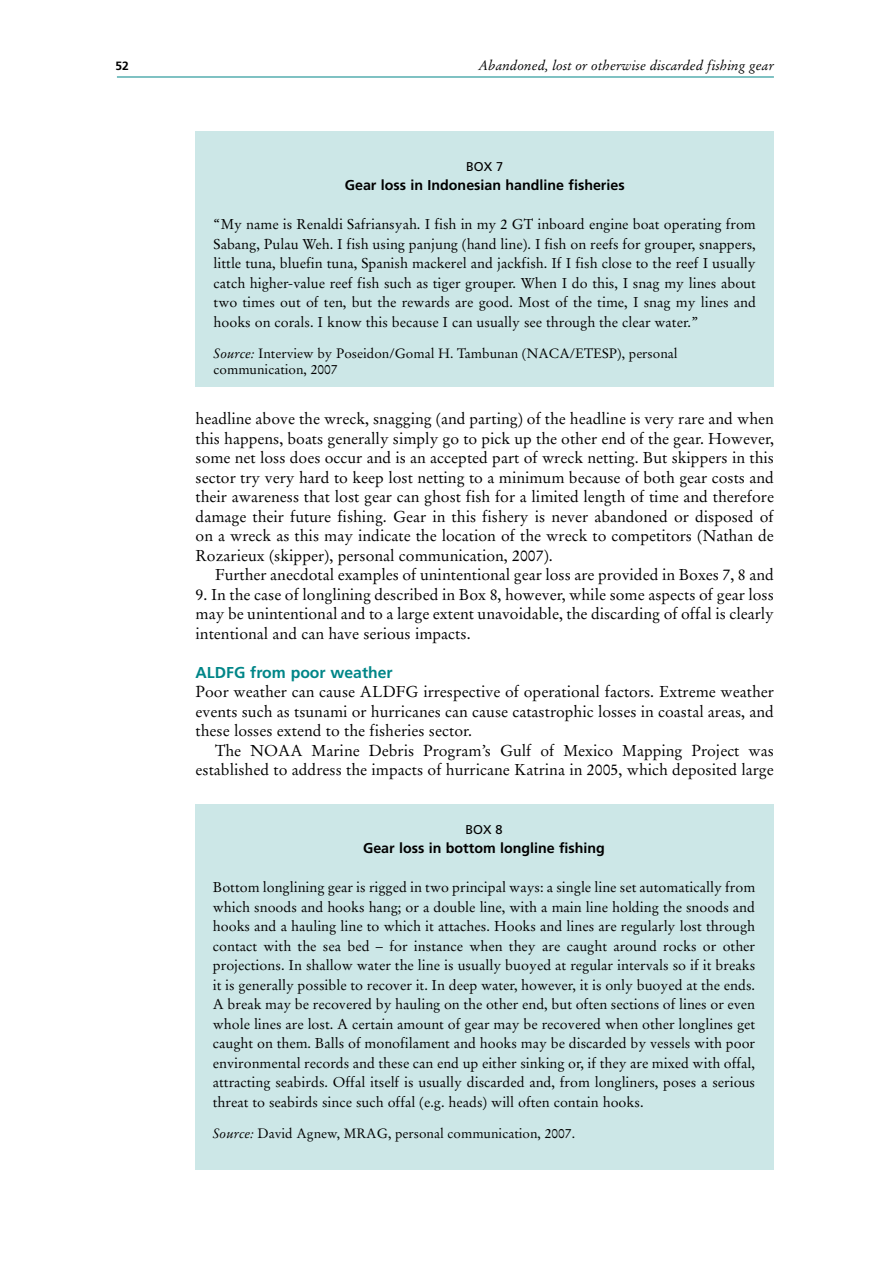
<style>
.page{position:relative;width:893px;height:1263px;background:#fff}
.page>*{position:absolute;margin:0;border:0;box-sizing:border-box;transform-origin:0 0}
.t1{font:15.75px/19.5px "Stempel Garamond LT Std";color:#000;text-align:justify}
.t2{font:700 15.75px "Frutiger LT Std";color:#008688}
.t3{font:14.25px/19.5px "Stempel Garamond LT Std";color:#000;text-align:justify}
.t4{font:700 14.25px "Frutiger LT Std";color:#000}
.t5{font:13.5px/15.8px "Stempel Garamond LT Std";color:#000}
.t6{font:italic 13.5px "Stempel Garamond LT Std";color:#000}
.t7{font:12.75px "Frutiger LT Std";color:#000}
.t8{font:700 12px "Frutiger LT Std";color:#000}
.s1{font-style:italic}
</style>
<div class="page">
<hr style="left:117px;top:77px;width:657px;height:1px;background:#008688">
<div style="left:195px;top:804px;width:578px;height:365px;background:#cce7e7"></div>
<div style="left:196px;top:132px;width:578px;height:255px;background:#cce7e7"></div>
<p class="t8" style="left:116px;top:59px;width:15px">52</p>
<p class="t6" style="left:478px;top:57px;width:297px">Abandoned, lost or otherwise discarded fishing gear</p>
<p class="t7" style="left:466px;top:159px;width:39px">BOX 7</p>
<p class="t4" style="left:345px;top:177px;width:281px">Gear loss in Indonesian handline fisheries</p>
<p class="t3" style="left:214px;top:215px;width:544px">“My name is Renaldi Safriansyah. I fish in my 2 GT inboard engine boat operating from Sabang, Pulau Weh. I fish using panjung (hand line). I fish on reefs for grouper, snappers, little tuna, bluefin tuna, Spanish mackerel and jackfish. If I fish close to the reef I usually catch higher-value reef fish such as tiger grouper. When I do this, I snag my lines about two times out of ten, but the rewards are good. Most of the time, I snag my lines and hooks on corals. I know this because I can usually see through the clear water.”</p>
<p class="t5" style="left:214px;top:345px;width:465px"><span class="s1">Source:</span> Interview by Poseidon/Gomal H. Tambunan (NACA/ETESP), personal communication, 2007</p>
<p class="t1" style="left:196px;top:409px;width:580px">headline above the wreck, snagging (and parting) of the headline is very rare and when this happens, boats generally simply go to pick up the other end of the gear. However, some net loss does occur and is an accepted part of wreck netting. But skippers in this sector try very hard to keep lost netting to a minimum because of both gear costs and their awareness that lost gear can ghost fish for a limited length of time and therefore damage their future fishing. Gear in this fishery is never abandoned or disposed of on a wreck as this may indicate the location of the wreck to competitors (Nathan de Rozarieux (skipper), personal communication, 2007).</p>
<p class="t1" style="left:215px;top:565px;width:560px">Further anecdotal examples of unintentional gear loss are provided in Boxes 7, 8 and</p>
<p class="t1" style="left:196px;top:585px;width:580px">9. In the case of longlining described in Box 8, however, while some aspects of gear loss may be unintentional and to a large extent unavoidable, the discarding of offal is clearly intentional and can have serious impacts.</p>
<p class="t2" style="left:196px;top:663px;width:199px">ALDFG from poor weather</p>
<p class="t1" style="left:196px;top:682px;width:580px">Poor weather can cause ALDFG irrespective of operational factors. Extreme weather events such as tsunami or hurricanes can cause catastrophic losses in coastal areas, and these losses extend to the fisheries sector.</p>
<p class="t1" style="left:196px;top:741px;width:580px;text-align:right">The NOAA Marine Debris Program’s Gulf of Mexico Mapping Project was established to address the impacts of hurricane Katrina in 2005, which deposited large</p>
<p class="t7" style="left:465px;top:822px;width:39px">BOX 8</p>
<p class="t4" style="left:363px;top:840px;width:243px">Gear loss in bottom longline fishing</p>
<p class="t3" style="left:213px;top:878px;width:544px">Bottom longlining gear is rigged in two principal ways: a single line set automatically from which snoods and hooks hang; or a double line, with a main line holding the snoods and hooks and a hauling line to which it attaches. Hooks and lines are regularly lost through contact with the sea bed – for instance when they are caught around rocks or other projections. In shallow water the line is usually buoyed at regular intervals so if it breaks it is generally possible to recover it. In deep water, however, it is only buoyed at the ends.<br>A break may be recovered by hauling on the other end, but often sections of lines or even whole lines are lost. A certain amount of gear may be recovered when other longlines get caught on them. Balls of monofilament and hooks may be discarded by vessels with poor environmental records and these can end up either sinking or, if they are mixed with offal, attracting seabirds. Offal itself is usually discarded and, from longliners, poses a serious threat to seabirds since such offal (e.g. heads) will often contain hooks.</p>
<p class="t5" style="left:213px;top:1125px;width:364px"><span class="s1">Source:</span> David Agnew, MRAG, personal communication, 2007.</p>
</div>
